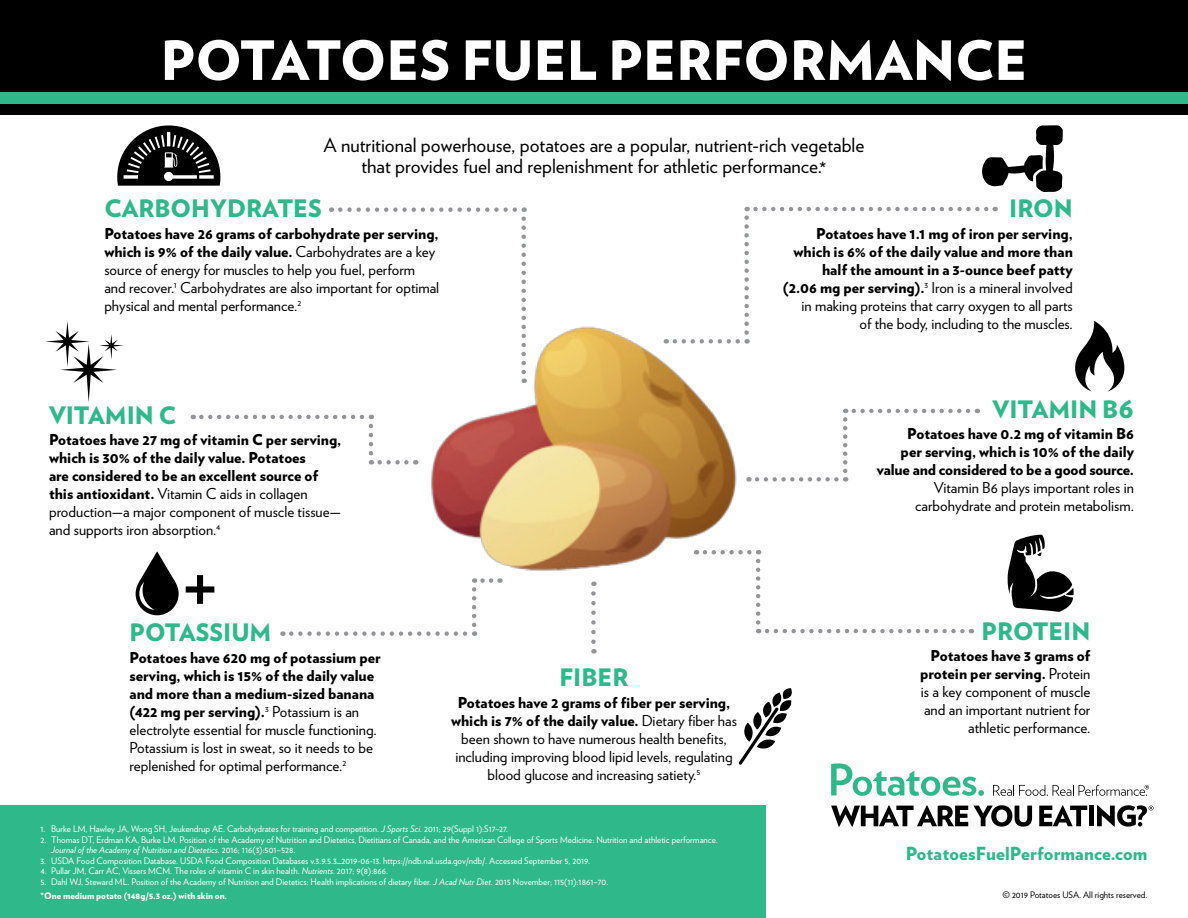
<style>
.page{position:relative;width:1188px;height:918px;background:#fff}
.page>*{position:absolute;margin:0;border:0;box-sizing:border-box;transform-origin:0 0}
.t1{font:900 54px "Verlag";color:#fff}
.t2{font:900 24px "Verlag";color:#2fb889}
.t3{font:19.5px/21px "Verlag";color:#000;text-align:center}
.t4{font:900 18px "Verlag";letter-spacing:.01em;color:#2fb889}
.t5{font:15px/18px "Verlag";color:#000}
.t6{font:900 15px/18px "Verlag";color:#000;text-align:right}
.t7{font:9px/10.5px "Verlag";color:#fff}
.t8{font:9px "Verlag";color:#000}
.s1{font-weight:900}
.s2{font-weight:400}
.s3{font-style:italic}
</style>
<div class="page">
<div style="left:0;top:805px;width:765px;height:113px;background:#2fb889"></div>
<svg style="left:831px;top:805px;width:201px;height:22px"></svg>
<svg style="left:1039px;top:805px;width:48px;height:21px"></svg>
<div style="left:1089px;top:806px;width:5px;height:20px;background:#000"></div>
<svg style="left:831px;top:763px;width:153px;height:33px"></svg>
<svg style="left:1097px;top:805px;width:57px;height:22px"></svg>
<svg style="left:993px;top:785px;width:156px;height:11px"></svg>
<svg style="left:1008px;top:535px;width:66px;height:77px"></svg>
<svg style="left:1075px;top:321px;width:49px;height:71px"></svg>
<svg style="left:739px;top:688px;width:53px;height:77px"></svg>
<svg style="left:117px;top:125px;width:103px;height:61px"></svg>
<svg style="left:136px;top:551px;width:43px;height:64px"></svg>
<svg style="left:186px;top:575px;width:28px;height:29px"></svg>
<svg style="left:46px;top:322px;width:78px;height:80px"></svg>
<svg style="left:982px;top:125px;width:81px;height:67px"></svg>
<img style="left:413px;top:326px;width:338px;height:272px">
<svg style="left:340px;top:207px;width:185px;height:5px"></svg>
<svg style="left:521px;top:219px;width:5px;height:164px"></svg>
<svg style="left:675px;top:339px;width:73px;height:5px"></svg>
<svg style="left:744px;top:207px;width:5px;height:126px"></svg>
<svg style="left:755px;top:207px;width:241px;height:4px"></svg>
<svg style="left:845px;top:409px;width:123px;height:4px"></svg>
<svg style="left:843px;top:419px;width:4px;height:63px"></svg>
<svg style="left:748px;top:477px;width:88px;height:5px"></svg>
<svg style="left:705px;top:550px;width:54px;height:4px"></svg>
<svg style="left:756px;top:561px;width:4px;height:72px"></svg>
<svg style="left:767px;top:629px;width:205px;height:4px"></svg>
<svg style="left:591px;top:593px;width:5px;height:61px"></svg>
<svg style="left:474px;top:578px;width:17px;height:5px"></svg>
<svg style="left:472px;top:589px;width:4px;height:47px"></svg>
<svg style="left:282px;top:631px;width:183px;height:5px"></svg>
<svg style="left:371px;top:460px;width:35px;height:5px"></svg>
<svg style="left:369px;top:415px;width:4px;height:38px"></svg>
<svg style="left:193px;top:415px;width:169px;height:4px"></svg>
<div style="left:0;top:0;width:1188px;height:115px;background:#000"></div>
<div style="left:0;top:93px;width:1188px;height:11px;background:#2fb889"></div>
<h1 class="t1" style="left:161px;top:39px;width:868px">POTATOES FUEL PERFORMANCE</h1>
<h3 class="t3" style="left:324px;top:136px;width:542px">A nutritional powerhouse, potatoes are a popular, nutrient-rich vegetable that provides fuel and replenishment for athletic performance.*</h3>
<h2 class="t2" style="left:104px;top:199px;width:219px">CARBOHYDRATES</h2>
<p class="t5" style="left:104px;top:226px;width:336px"><span class="s1">Potatoes have 26 grams of carbohydrate per serving, which is 9% of the daily value.</span> Carbohydrates are a key source of energy for muscles to help you fuel, perform and recover.<sup>1</sup> Carbohydrates are also important for optimal physical and mental performance.<sup>2</sup></p>
<h2 class="t2" style="left:49px;top:406px;width:129px">VITAMIN C</h2>
<p class="t6" style="left:49px;top:432px;width:294px;text-align:left">Potatoes have 27 mg of vitamin C per serving, which is 30% of the daily value. Potatoes<br>are considered to be an excellent source of this antioxidant. <span class="s2">Vitamin C aids in collagen production—a major component of muscle tissue— and supports iron absorption.</span><sup>4</sup></p>
<h2 class="t2" style="left:130px;top:623px;width:143px">POTASSIUM</h2>
<p class="t5" style="left:130px;top:650px;width:253px"><span class="s1">Potatoes have 620 mg of potassium per serving, which is 15% of the daily value and more than a medium-sized banana (422 mg per serving).</span><sup>3</sup> Potassium is an electrolyte essential for muscle functioning.<br>Potassium is lost in sweat, so it needs to be replenished for optimal performance.<sup>2</sup></p>
<h2 class="t2" style="left:560px;top:668px;width:70px">FIBER</h2>
<p class="t5" style="left:451px;top:695px;width:287px;text-align:center"><span class="s1">Potatoes have 2 grams of fiber per serving, which is 7% of the daily value.</span> Dietary fiber has been shown to have numerous health benefits, including improving blood lipid levels, regulating blood glucose and increasing satiety.<sup>5</sup></p>
<p class="t7" style="left:40px;top:825px;width:469px">1. Burke LM, Hawley JA, Wong SH, Jeukendrup AE. Carbohydrates for training and competition. <span class="s3">J Sports Sci.</span> 2011; 29(Suppl 1):S17–27.</p>
<p class="t7" style="left:51px;top:835px;width:668px;text-indent:-11px">2. Thomas DT, Erdman KA, Burke LM. Position of the Academy of Nutrition and Dietetics, Dietitians of Canada, and the American College of Sports Medicine: Nutrition and athletic performance.<br><span class="s3">Journal of the Academy of Nutrition and Dietetics.</span> 2016; 116(3):501–528.</p>
<p class="t7" style="left:41px;top:856px;width:551px">3. USDA Food Composition Database. USDA Food Composition Databases v.3.9.5.3_2019-06-13. https://ndb.nal.usda.gov/ndb/. Accessed September 5, 2019.</p>
<p class="t7" style="left:41px;top:867px;width:349px">4. Pullar JM, Carr AC, Vissers MCM. The roles of vitamin C in skin health. <span class="s3">Nutrients.</span> 2017; 9(8):866.</p>
<p class="t7" style="left:40px;top:876px;width:569px;line-height:13.8px">5. Dahl WJ, Steward ML. Position of the Academy of Nutrition and Dietetics: Health implications of dietary fiber. <span class="s3">J Acad Nutr Diet.</span> 2015 November; 115(11):1861–70. <span class="s1">*One medium potato (148g/5.3 oz.) with skin on.</span></p>
<h2 class="t2" style="left:1009px;top:199px;width:65px">IRON</h2>
<p class="t6" style="left:783px;top:226px;width:292px">Potatoes have 1.1 mg of iron per serving, which is 6% of the daily value and more than half the amount in a 3-ounce beef patty<br>(2.06 mg per serving).<sup>3</sup> <span class="s2">Iron is a mineral involved in making proteins that carry oxygen to all parts<br>of the body, including to the muscles.</span></p>
<h2 class="t2" style="left:993px;top:400px;width:143px">VITAMIN B6</h2>
<p class="t6" style="left:877px;top:426px;width:259px">Potatoes have 0.2 mg of vitamin B6<br>per serving, which is 10% of the daily value and considered to be a good source.</p>
<p class="t5" style="left:915px;top:480px;width:220px;text-align:right">Vitamin B6 plays important roles in carbohydrate and protein metabolism.</p>
<h2 class="t2" style="left:982px;top:622px;width:110px">PROTEIN</h2>
<p class="t5" style="left:920px;top:648px;width:172px;text-align:right"><span class="s1">Potatoes have 3 grams of protein per serving.</span> Protein is a key component of muscle and an important nutrient for athletic performance.</p>
<p class="t4" style="left:906px;top:846px;width:243px">PotatoesFuelPerformance.com</p>
<p class="t8" style="left:1002px;top:891px;width:147px">© 2019 Potatoes USA. All rights reserved.</p>
</div>
